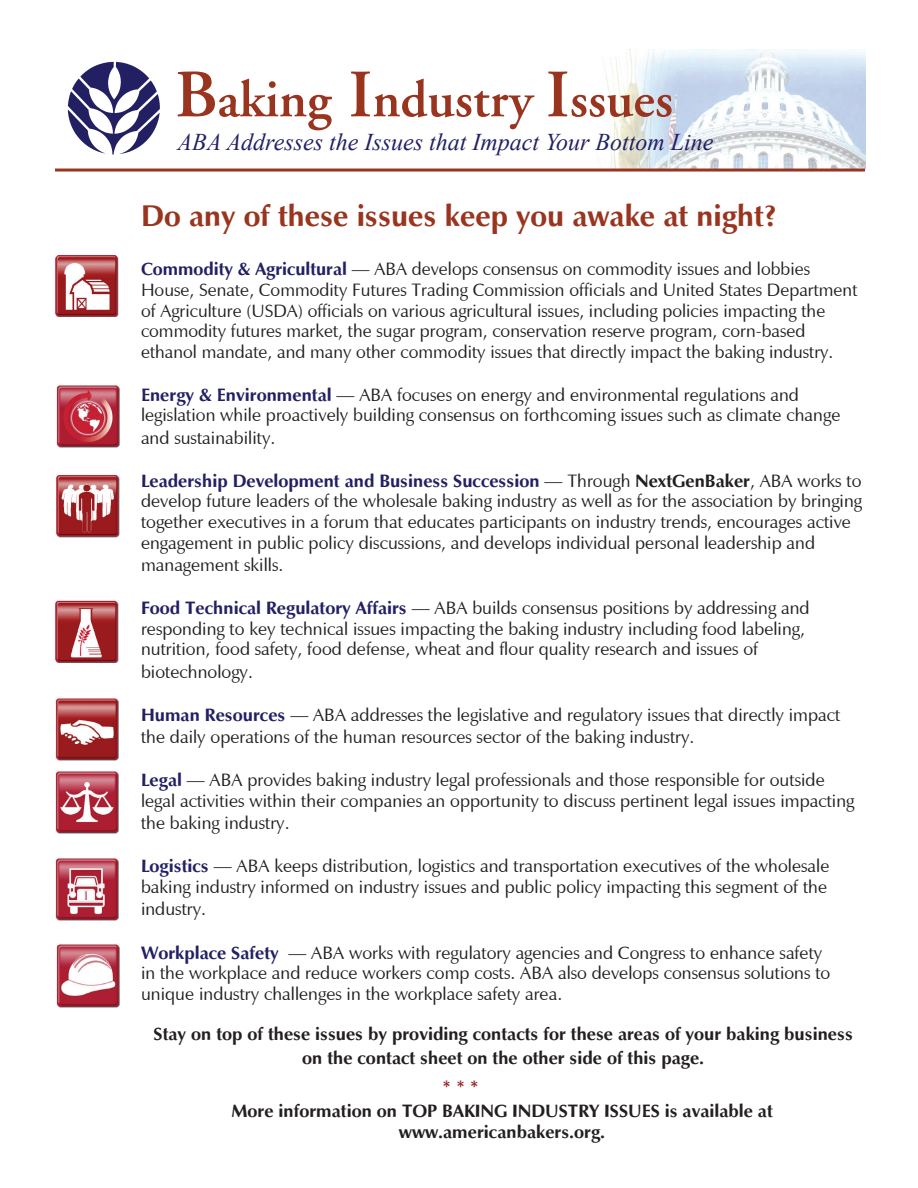
<style>
.page{position:relative;width:918px;height:1188px;background:#fff}
.page>*{position:absolute;margin:0;border:0;box-sizing:border-box;transform-origin:0 0}
.t1{font:600 52.5px "Adobe Garamond";color:#99351f}
.t2{font:30px "Eterna Bold SWFTE";color:#99351f}
.t3{font:italic 24px "Times New Roman";color:#222063}
.t4{font:18px/20.5px "Eterna Regular SWFTE";color:#231f20}
.t5{font:18px/24.6px "Eterna Bold SWFTE";color:#231f20;text-align:center}
.t6{font:18px "Eterna Bold SWFTE";color:#222063}
.t7{font:18px "Eterna Bold SWFTE";color:#991a1e}
.s1{font-size:67.5px}
.s2{font-family:"Eterna Bold SWFTE";color:#222063}
.s3{font-family:"Eterna Regular SWFTE";color:#231f20}
.s4{color:#231f20}
</style>
<div class="page">
<img style="left:588px;top:50px;width:277px;height:119px">
<hr style="left:55px;top:169px;width:810px;height:3px;background:#99351f">
<img style="left:67px;top:61px;width:93px;height:94px">
<img style="left:55px;top:255px;width:63px;height:62px">
<img style="left:56px;top:475px;width:63px;height:62px">
<img style="left:55px;top:600px;width:63px;height:63px">
<img style="left:56px;top:385px;width:63px;height:63px">
<img style="left:55px;top:771px;width:63px;height:63px">
<img style="left:56px;top:944px;width:63px;height:63px">
<img style="left:55px;top:858px;width:63px;height:63px">
<img style="left:55px;top:698px;width:63px;height:63px">
<h1 class="t1" style="left:175px;top:71px;width:499px"><span class="s1">B</span>aking <span class="s1">I</span>ndustry <span class="s1">I</span>ssues</h1>
<h3 class="t3" style="left:178px;top:125px;width:537px">ABA Addresses the Issues that Impact Your Bottom Line</h3>
<h2 class="t2" style="left:141px;top:197px;width:637px">Do any of these issues keep you awake at night?</h2>
<p class="t4" style="left:141px;top:259px;width:718px"><span class="s2">Commodity &amp; Agricultural</span> — ABA develops consensus on commodity issues and lobbies House, Senate, Commodity Futures Trading Commission officials and United States Department of Agriculture (USDA) officials on various agricultural issues, including policies impacting the commodity futures market, the sugar program, conservation reserve program, corn-based ethanol mandate, and many other commodity issues that directly impact the baking industry.</p>
<p class="t4" style="left:141px;top:384px;width:701px"><span class="s2">Energy &amp; Environmental</span> — ABA focuses on energy and environmental regulations and legislation while proactively building consensus on forthcoming issues such as climate change</p>
<p class="t4" style="left:141px;top:427px;width:136px">and sustainability.</p>
<p class="t6" style="left:141px;top:470px;width:722px">Leadership Development and Business Succession <span class="s3">— Through</span> <span class="s4">NextGenBaker</span><span class="s3">, ABA works to</span></p>
<p class="t4" style="left:141px;top:491px;width:723px">develop future leaders of the wholesale baking industry as well as for the association by bringing together executives in a forum that educates participants on industry trends, encourages active engagement in public policy discussions, and develops individual personal leadership and</p>
<p class="t4" style="left:141px;top:555px;width:144px">management skills.</p>
<p class="t4" style="left:141px;top:598px;width:670px"><span class="s2">Food Technical Regulatory Affairs</span> — ABA builds consensus positions by addressing and responding to key technical issues impacting the baking industry including food labeling, nutrition, food safety, food defense, wheat and flour quality research and issues of</p>
<p class="t4" style="left:141px;top:661px;width:113px">biotechnology.</p>
<p class="t4" style="left:141px;top:703px;width:701px;line-height:22.5px"><span class="s2">Human Resources</span> — ABA addresses the legislative and regulatory issues that directly impact the daily operations of the human resources sector of the baking industry.</p>
<p class="t4" style="left:141px;top:770px;width:715px"><span class="s2">Legal</span> — ABA provides baking industry legal professionals and those responsible for outside legal activities within their companies an opportunity to discuss pertinent legal issues impacting</p>
<p class="t4" style="left:141px;top:813px;width:150px">the baking industry.</p>
<p class="t4" style="left:141px;top:856px;width:690px"><span class="s2">Logistics</span> — ABA keeps distribution, logistics and transportation executives of the wholesale baking industry informed on industry issues and public policy impacting this segment of the</p>
<p class="t4" style="left:141px;top:899px;width:67px">industry.</p>
<p class="t4" style="left:141px;top:942px;width:691px"><span class="s2">Workplace Safety</span> — ABA works with regulatory agencies and Congress to enhance safety in the workplace and reduce workers comp costs. ABA also develops consensus solutions to unique industry challenges in the workplace safety area.</p>
<p class="t5" style="left:154px;top:1021px;width:701px">Stay on top of these issues by providing contacts for these areas of your baking business on the contact sheet on the other side of this page.</p>
<p class="t5" style="left:231px;top:1100px;width:543px;line-height:21.6px">More information on TOP BAKING INDUSTRY ISSUES is available at www.americanbakers.org.</p>
<p class="t7" style="left:442px;top:1075px;width:38px">* * *</p>
</div>
